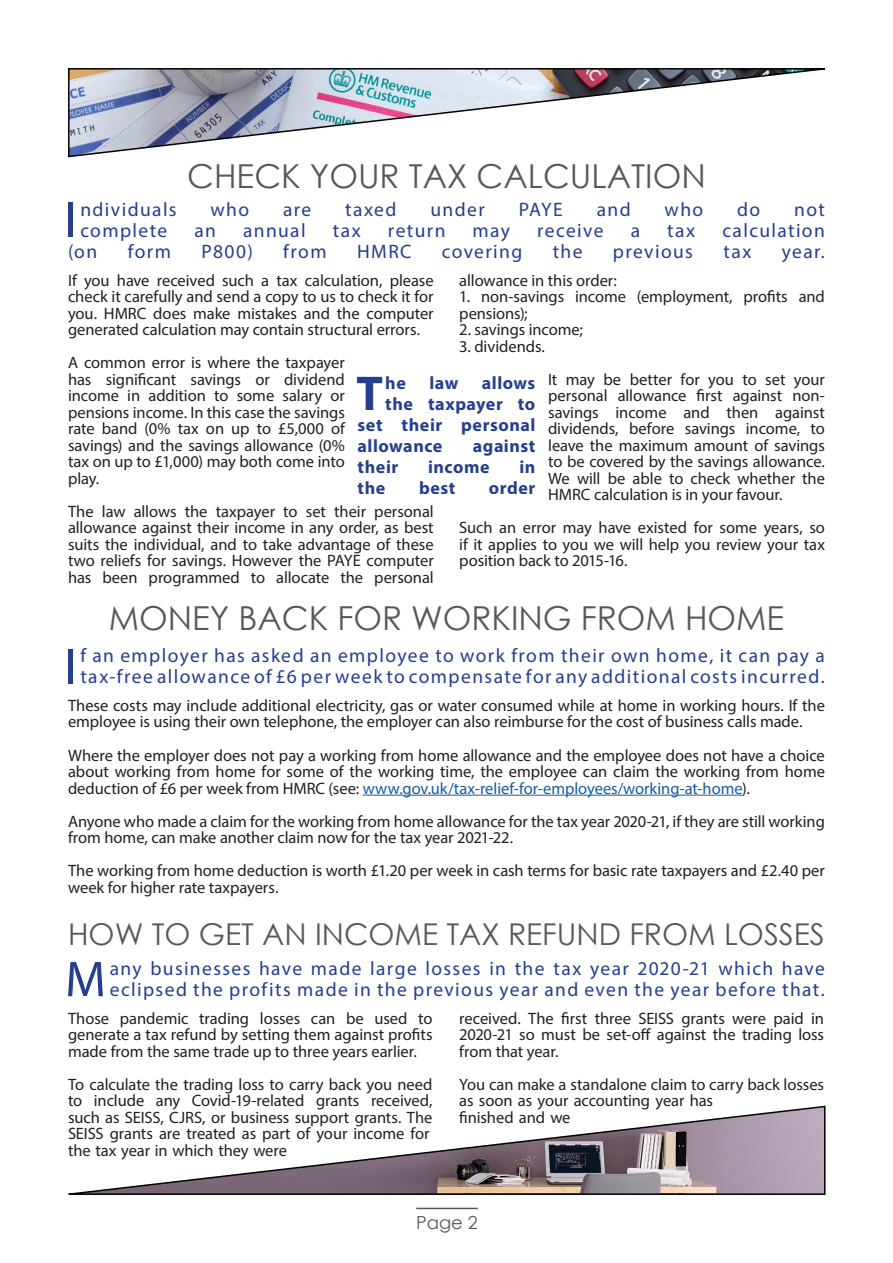
<style>
.page{position:relative;width:893px;height:1263px;background:#fff}
.page>*{position:absolute;margin:0;border:0;box-sizing:border-box;transform-origin:0 0}
.t1{font:50.7px "Myriad Pro";color:#253f8e}
.t2{font:700 49.2px "Myriad Pro";color:#253f8e}
.t3{font:33px "Century Gothic";color:#57585a}
.t4{font:30px "Century Gothic";color:#57585a}
.t5{font:19.5px/21px "Myriad Pro";letter-spacing:.07em;color:#253f8e}
.t6{font:700 18px "Myriad Pro";letter-spacing:.03em;color:#253f8e}
.t7{font:18px "Century Gothic";color:#57585a}
.t8{font:16.5px/16.5px "Myriad Pro";letter-spacing:-.005em;color:#231f20;text-align:justify}
.s1{color:#175d9e}
</style>
<div class="page">
<hr style="left:416px;top:1208px;width:62px;height:1px;background:#57585a">
<svg style="left:68px;top:68px;width:757px;height:90px"></svg>
<svg style="left:68px;top:1105px;width:758px;height:90px"></svg>
<hr style="left:363px;top:795px;width:379px;height:1px;background:#175d9e">
<p class="t3" style="left:187px;top:153px;width:520px">CHECK YOUR TAX CALCULATION</p>
<p class="t1" style="left:64px;top:188px;width:14px">I</p>
<p class="t5" style="left:80px;top:198px;width:98px">ndividuals</p>
<p class="t5" style="left:210px;top:198px;width:40px">who</p>
<p class="t5" style="left:283px;top:198px;width:30px">are</p>
<p class="t5" style="left:345px;top:198px;width:53px">taxed</p>
<p class="t5" style="left:430px;top:198px;width:56px">under</p>
<p class="t5" style="left:519px;top:198px;width:46px">PAYE</p>
<p class="t5" style="left:597px;top:198px;width:36px">and</p>
<p class="t5" style="left:665px;top:198px;width:40px">who</p>
<p class="t5" style="left:737px;top:198px;width:25px">do</p>
<p class="t5" style="left:794px;top:198px;width:32px">not</p>
<p class="t5" style="left:80px;top:219px;width:88px">complete</p>
<p class="t5" style="left:194px;top:219px;width:23px">an</p>
<p class="t5" style="left:243px;top:219px;width:64px">annual</p>
<p class="t5" style="left:333px;top:219px;width:30px">tax</p>
<p class="t5" style="left:388px;top:219px;width:59px">return</p>
<p class="t5" style="left:473px;top:219px;width:39px">may</p>
<p class="t5" style="left:537px;top:219px;width:68px">receive</p>
<p class="t5" style="left:631px;top:219px;width:11px">a</p>
<p class="t5" style="left:667px;top:219px;width:30px">tax</p>
<p class="t5" style="left:722px;top:219px;width:104px">calculation</p>
<p class="t5" style="left:68px;top:240px;width:31px">(on</p>
<p class="t5" style="left:128px;top:240px;width:45px">form</p>
<p class="t5" style="left:201px;top:240px;width:53px">P800)</p>
<p class="t5" style="left:283px;top:240px;width:45px">from</p>
<p class="t5" style="left:357px;top:240px;width:56px">HMRC</p>
<p class="t5" style="left:442px;top:240px;width:82px">covering</p>
<p class="t5" style="left:553px;top:240px;width:31px">the</p>
<p class="t5" style="left:613px;top:240px;width:82px">previous</p>
<p class="t5" style="left:723px;top:240px;width:30px">tax</p>
<p class="t5" style="left:782px;top:240px;width:45px">year.</p>
<p class="t8" style="left:68px;top:272px;width:367px">If you have received such a tax calculation, please check it carefully and send a copy to us to check it for you. HMRC does make mistakes and the computer generated calculation may contain structural errors.</p>
<p class="t8" style="left:68px;top:354px;width:278px">A common error is where the taxpayer has significant savings or dividend income in addition to some salary or pensions income. In this case the savings rate band (0% tax on up to £5,000 of savings) and the savings allowance (0% tax on up to £1,000) may both come into play.</p>
<p class="t8" style="left:68px;top:503px;width:367px">The law allows the taxpayer to set their personal allowance against their income in any order, as best suits the individual, and to take advantage of these two reliefs for savings. However the PAYE computer has been programmed to allocate the personal</p>
<p class="t8" style="left:459px;top:272px;width:159px">allowance in this order:</p>
<p class="t8" style="left:459px;top:288px;width:367px">1. non-savings income (employment, profits and pensions);</p>
<p class="t8" style="left:459px;top:321px;width:125px">2. savings income;</p>
<p class="t8" style="left:459px;top:338px;width:87px">3. dividends.</p>
<p class="t8" style="left:548px;top:371px;width:278px">It may be better for you to set your personal allowance first against non&shy;savings income and then against dividends, before savings income, to leave the maximum amount of savings to be covered by the savings allowance.<br>We will be able to check whether the HMRC calculation is in your favour.</p>
<p class="t8" style="left:459px;top:519px;width:367px">Such an error may have existed for some years, so if it applies to you we will help you review your tax position back to 2015-16.</p>
<h2 class="t2" style="left:357px;top:361px;width:28px">T</h2>
<p class="t6" style="left:385px;top:371px;width:22px">he</p>
<p class="t6" style="left:429px;top:371px;width:30px">law</p>
<p class="t6" style="left:482px;top:371px;width:55px">allows</p>
<p class="t6" style="left:385px;top:392px;width:152px">the taxpayer to</p>
<p class="t6" style="left:358px;top:413px;width:179px">set their personal</p>
<p class="t6" style="left:358px;top:434px;width:86px">allowance</p>
<p class="t6" style="left:473px;top:434px;width:64px">against</p>
<p class="t6" style="left:358px;top:455px;width:42px">their</p>
<p class="t6" style="left:428px;top:455px;width:63px">income</p>
<p class="t6" style="left:519px;top:455px;width:17px">in</p>
<p class="t6" style="left:358px;top:476px;width:29px">the</p>
<p class="t6" style="left:419px;top:476px;width:38px">best</p>
<p class="t6" style="left:489px;top:476px;width:48px">order</p>
<p class="t3" style="left:109px;top:595px;width:677px">MONEY BACK FOR WORKING FROM HOME</p>
<p class="t1" style="left:64px;top:635px;width:14px">I</p>
<p class="t5" style="left:80px;top:645px;width:746px">f an employer has asked an employee to work from their own home, it can pay a tax-free allowance of £6 per week to compensate for any additional costs incurred.</p>
<p class="t8" style="left:68px;top:697px;width:758px">These costs may include additional electricity, gas or water consumed while at home in working hours. If the employee is using their own telephone, the employer can also reimburse for the cost of business calls made.</p>
<p class="t8" style="left:68px;top:746px;width:758px">Where the employer does not pay a working from home allowance and the employee does not have a choice about working from home for some of the working time, the employee can claim the working from home deduction of £6 per week from HMRC (see: <span class="s1">www.gov.uk/tax-relief-for-employees/working-at-home</span>).</p>
<p class="t8" style="left:68px;top:812px;width:758px">Anyone who made a claim for the working from home allowance for the tax year 2020-21, if they are still working from home, can make another claim now for the tax year 2021-22.</p>
<p class="t8" style="left:68px;top:862px;width:758px">The working from home deduction is worth £1.20 per week in cash terms for basic rate taxpayers and £2.40 per week for higher rate taxpayers.</p>
<p class="t4" style="left:68px;top:913px;width:758px">HOW TO GET AN INCOME TAX REFUND FROM LOSSES</p>
<p class="t1" style="left:65px;top:948px;width:42px">M</p>
<p class="t5" style="left:110px;top:958px;width:717px">any businesses have made large losses in the tax year 2020-21 which have eclipsed the profits made in the previous year and even the year before that.</p>
<p class="t8" style="left:68px;top:1010px;width:366px">Those pandemic trading losses can be used to generate a tax refund by setting them against profits made from the same trade up to three years earlier.</p>
<p class="t8" style="left:68px;top:1076px;width:366px;text-align:left">To calculate the trading loss to carry back you need to include any Covid-19-related grants received, such as SEISS, CJRS, or business support grants. The SEISS grants are treated as part of your income for the tax year in which they were</p>
<p class="t8" style="left:459px;top:1010px;width:366px">received. The first three SEISS grants were paid in 2020-21 so must be set-off against the trading loss from that year.</p>
<p class="t8" style="left:459px;top:1076px;width:366px;text-align:left">You can make a standalone claim to carry back losses as soon as your accounting year has<br>finished and we</p>
<p class="t7" style="left:416px;top:1210px;width:63px">Page 2</p>
</div>
